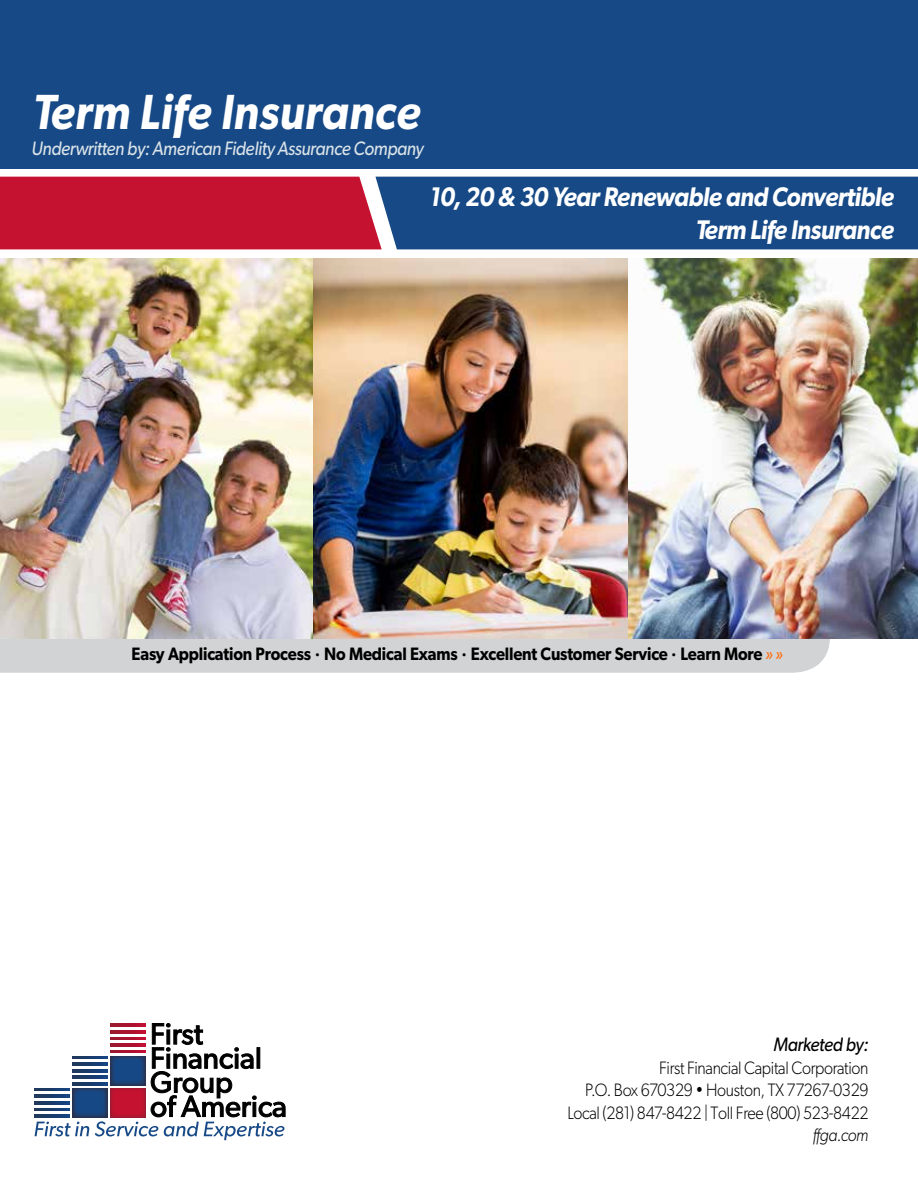
<style>
.page{position:relative;width:918px;height:1188px;background:#fff}
.page>*{position:absolute;margin:0;border:0;box-sizing:border-box;transform-origin:0 0}
.t1{font:italic 600 49.5px "Gibson";letter-spacing:.01em;color:#fff;scale:.9 1}
.t2{font:italic 600 27px/32.4px "Gibson";letter-spacing:-.02em;color:#fff;text-align:right;scale:.9 1}
.t3{font:italic 19.5px "Gibson";letter-spacing:-.02em;color:#dae3e8;scale:.9 1}
.t4{font:italic 19.5px "Gibson";letter-spacing:-.02em;color:#000;scale:.9 1}
.t5{font:300 18px/22.5px "Gibson";letter-spacing:-.02em;color:#000;text-align:right;scale:.9 1}
.t6{font:600 18px "Gibson";letter-spacing:-.01em;color:#000;scale:.9 1}
.t7{font:italic 300 18px "Gibson";letter-spacing:-.02em;color:#000;scale:.9 1}
.s1{font-family:"Myriad Pro";font-style:italic;color:#ff6c0e}
</style>
<div class="page">
<div style="left:0;top:0;width:918px;height:169px;background:#164986"></div>
<div style="left:0;top:638px;width:831px;height:35px;background:#d1d3d4"></div>
<svg style="left:0;top:177px;width:918px;height:72px;background:#603565"></svg>
<img style="left:313px;top:259px;width:315px;height:379px">
<img style="left:628px;top:259px;width:290px;height:379px">
<img style="left:0;top:259px;width:313px;height:379px">
<svg style="left:35px;top:1122px;width:54px;height:14px"></svg>
<svg style="left:95px;top:1023px;width:191px;height:117px"></svg>
<img style="left:111px;top:1050px;width:34px;height:3px">
<img style="left:111px;top:1024px;width:34px;height:3px">
<img style="left:111px;top:1030px;width:34px;height:3px">
<img style="left:111px;top:1037px;width:34px;height:3px">
<img style="left:111px;top:1044px;width:34px;height:2px">
<img style="left:111px;top:1088px;width:34px;height:29px">
<img style="left:73px;top:1088px;width:34px;height:29px">
<img style="left:111px;top:1056px;width:34px;height:29px">
<img style="left:35px;top:1088px;width:34px;height:3px">
<img style="left:35px;top:1095px;width:34px;height:2px">
<img style="left:35px;top:1101px;width:34px;height:3px">
<img style="left:35px;top:1108px;width:34px;height:3px">
<img style="left:35px;top:1115px;width:34px;height:2px">
<img style="left:73px;top:1056px;width:34px;height:3px">
<img style="left:73px;top:1063px;width:34px;height:2px">
<img style="left:73px;top:1069px;width:34px;height:3px">
<img style="left:73px;top:1076px;width:34px;height:3px">
<img style="left:73px;top:1083px;width:34px;height:2px">
<h1 class="t1" style="left:33px;top:83px;width:432px">Term Life Insurance</h1>
<p class="t3" style="left:32px;top:137px;width:437px">Underwritten by: American Fidelity Assurance Company</p>
<h2 class="t2" style="left:430px;top:180px;width:518px">10, 20 &amp; 30 Year Renewable and Convertible<br>Term Life Insurance</h2>
<p class="t6" style="left:132px;top:643px;width:725px">Easy Application Process · No Medical Exams · Excellent Customer Service · Learn More <span class="s1">» »</span></p>
<p class="t4" style="left:774px;top:1032px;width:107px">Marketed by:</p>
<p class="t5" style="left:567px;top:1056px;width:336px">First Financial Capital Corporation<br>P.O. Box 670329 • Houston, TX 77267-0329<br>Local (281) 847-8422 | Toll Free (800) 523-8422</p>
<p class="t7" style="left:813px;top:1124px;width:63px">ffga.com</p>
</div>
